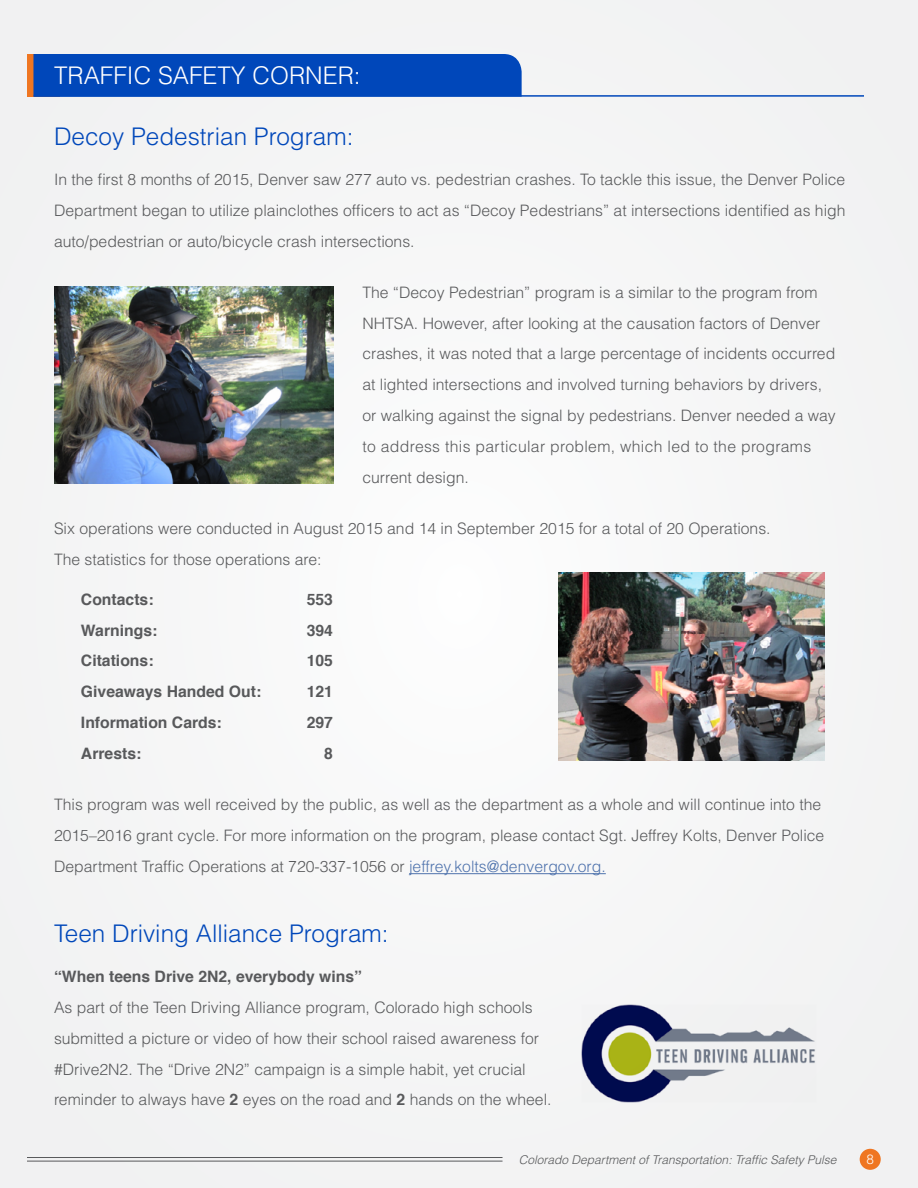
<style>
.page{position:relative;width:918px;height:1188px;background:#f4f5f5}
.page>*{position:absolute;margin:0;border:0;box-sizing:border-box;transform-origin:0 0}
.t1{font:300 24.3px "Helvetica";color:#0047ba}
.t2{font:300 24.3px "Helvetica";color:#fff}
.t3{font:300 15.75px/30.9px "Helvetica";color:#58595b}
.t4{font:700 15.75px "Helvetica";color:#58595b}
.t5{font:300 13.5px "Helvetica";color:#fff}
.t6{font:italic 300 12px "Helvetica";color:#58595b}
.s1{color:#4f73ad}
.s2{font-weight:700}
</style>
<div class="page">
<div style="left:860px;top:1149px;width:21px;height:21px;background:#ef7622;border-radius:50%"></div>
<hr style="left:27px;top:1161px;width:476px;height:1px;background:#58595b">
<hr style="left:27px;top:1157px;width:476px;height:1px;background:#58595b">
<hr style="left:409px;top:873px;width:197px;height:1px;background:#4f73ad">
<div style="left:27px;top:54px;width:32px;height:43px;background:#ef7622"></div>
<div style="left:33px;top:54px;width:489px;height:43px;background:#0047ba"></div>
<hr style="left:34px;top:95px;width:830px;height:2px;background:#0047ba">
<img style="left:54px;top:286px;width:279px;height:197px">
<img style="left:581px;top:1004px;width:235px;height:99px">
<img style="left:559px;top:573px;width:265px;height:188px">
<h1 class="t2" style="left:54px;top:60px;width:308px">TRAFFIC SAFETY CORNER:</h1>
<h1 class="t1" style="left:54px;top:121px;width:301px">Decoy Pedestrian Program:</h1>
<p class="t3" style="left:54px;top:164px;width:793px;text-align:justify">In the first 8 months of 2015, Denver saw 277 auto vs. pedestrian crashes. To tackle this issue, the Denver Police Department began to utilize plainclothes officers to act as “Decoy Pedestrians” at intersections identified as high auto/pedestrian or auto/bicycle crash intersections.</p>
<p class="t3" style="left:362px;top:276px;width:475px">The “Decoy Pedestrian” program is a similar to the program from NHTSA. However, after looking at the causation factors of Denver crashes, it was noted that a large percentage of incidents occurred at lighted intersections and involved turning behaviors by drivers, or walking against the signal by pedestrians. Denver needed a way to address this particular problem, which led to the programs current design.</p>
<p class="t3" style="left:54px;top:513px;width:718px">Six operations were conducted in August 2015 and 14 in September 2015 for a total of 20 Operations.<br>The statistics for those operations are:</p>
<p class="t4" style="left:81px;top:586px;width:74px">Contacts:</p>
<p class="t4" style="left:307px;top:586px;width:28px">553</p>
<p class="t4" style="left:81px;top:617px;width:78px">Warnings:</p>
<p class="t4" style="left:307px;top:617px;width:28px">394</p>
<p class="t4" style="left:81px;top:648px;width:74px">Citations:</p>
<p class="t4" style="left:307px;top:648px;width:28px">105</p>
<p class="t4" style="left:81px;top:679px;width:182px">Giveaways Handed Out:</p>
<p class="t4" style="left:307px;top:679px;width:28px">121</p>
<p class="t4" style="left:81px;top:710px;width:142px">Information Cards:</p>
<p class="t4" style="left:307px;top:710px;width:28px">297</p>
<p class="t4" style="left:81px;top:741px;width:62px">Arrests:</p>
<p class="t4" style="left:324px;top:741px;width:10px">8</p>
<p class="t3" style="left:54px;top:789px;width:772px">This program was well received by the public, as well as the department as a whole and will continue into the<br>2015–2016 grant cycle. For more information on the program, please contact Sgt. Jeffrey Kolts, Denver Police<br>Department Traffic Operations at 720-337-1056 or <span class="s1">jeffrey.kolts@denvergov.org.</span></p>
<h1 class="t1" style="left:54px;top:919px;width:336px">Teen Driving Alliance Program:</h1>
<p class="t4" style="left:54px;top:964px;width:310px">“When teens Drive 2N2, everybody wins”</p>
<p class="t3" style="left:54px;top:992px;width:499px">As part of the Teen Driving Alliance program, Colorado high schools submitted a picture or video of how their school raised awareness for #Drive2N2. The “Drive 2N2” campaign is a simple habit, yet crucial reminder to always have <span class="s2">2</span> eyes on the road and <span class="s2">2</span> hands on the wheel.</p>
<p class="t6" style="left:519px;top:1152px;width:319px">Colorado Department of Transportation: Traffic Safety Pulse</p>
<p class="t5" style="left:866px;top:1151px;width:9px">8</p>
</div>
